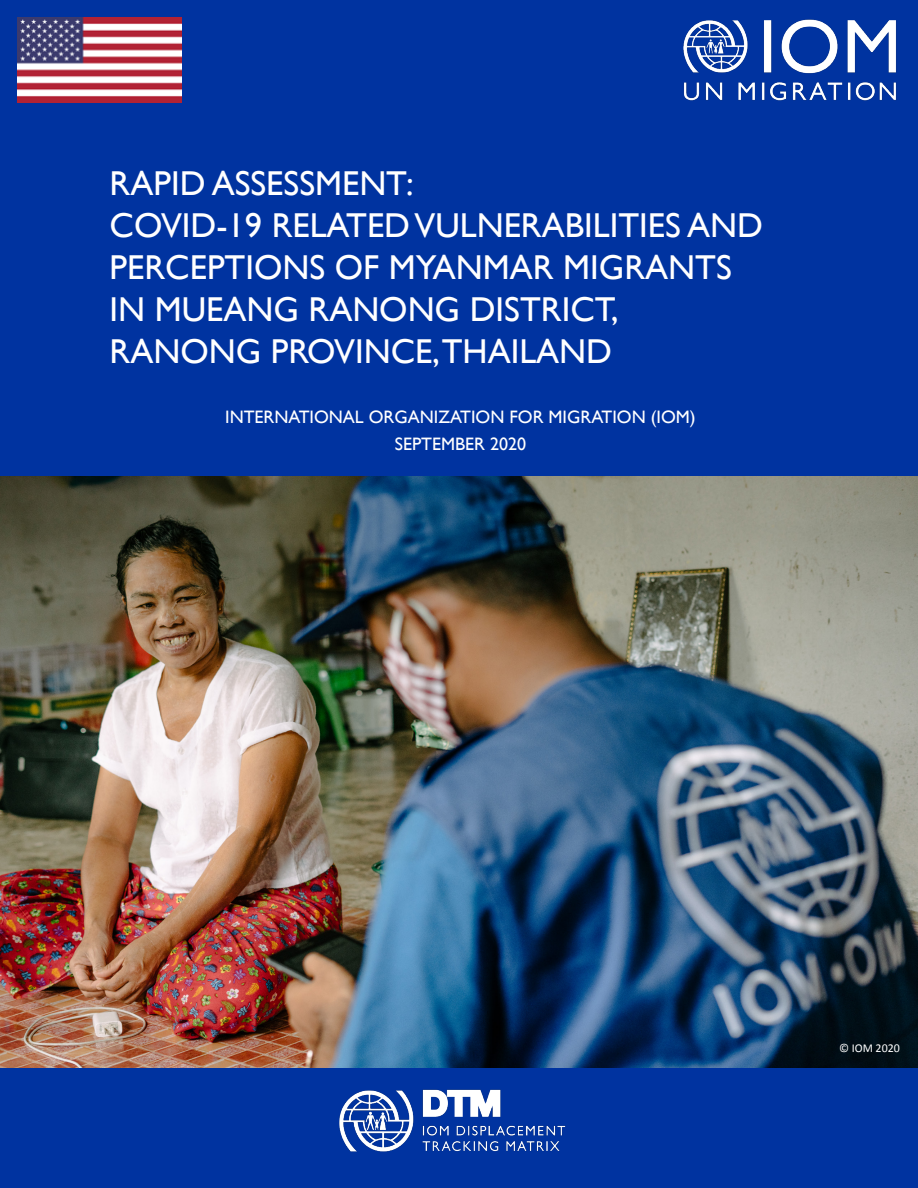
<style>
.page{position:relative;width:918px;height:1188px;background:#fff}
.page>*{position:absolute;margin:0;border:0;box-sizing:border-box;transform-origin:0 0}
.Book_name{font:34.5px/42px "Gill Sans";color:#fff}
.Book_name-2{font:18px "Gill Sans";color:#fff}
.t1{font:12px "Calibri";color:#fff}
</style>
<div class="page">
<div style="left:1px;top:1px;width:916px;height:1186px;background:#0033a0"></div>
<img style="left:18px;top:17px;width:163px;height:86px">
<img style="left:339px;top:1089px;width:227px;height:63px">
<img style="left:643px;top:0;width:275px;height:133px">
<img style="left:0;top:477px;width:918px;height:590px">
<p class="Book_name" style="left:110px;top:162px;width:306px">RAPID ASSESSMENT:</p>
<p class="Book_name" style="left:110px;top:204px;width:655px">COVID-19 RELATED VULNERABILITIES AND<br>PERCEPTIONS OF MYANMAR MIGRANTS</p>
<p class="Book_name" style="left:110px;top:288px;width:511px">IN MUEANG RANONG DISTRICT,</p>
<p class="Book_name" style="left:110px;top:330px;width:504px">RANONG PROVINCE,THAILAND</p>
<p class="Book_name-2" style="left:225px;top:406px;width:472px">INTERNATIONAL ORGANIZATION FOR MIGRATION (IOM)</p>
<p class="Book_name-2" style="left:395px;top:433px;width:133px">SEPTEMBER 2020</p>
<p class="t1" style="left:839px;top:1040px;width:62px">© IOM 2020</p>
</div>
